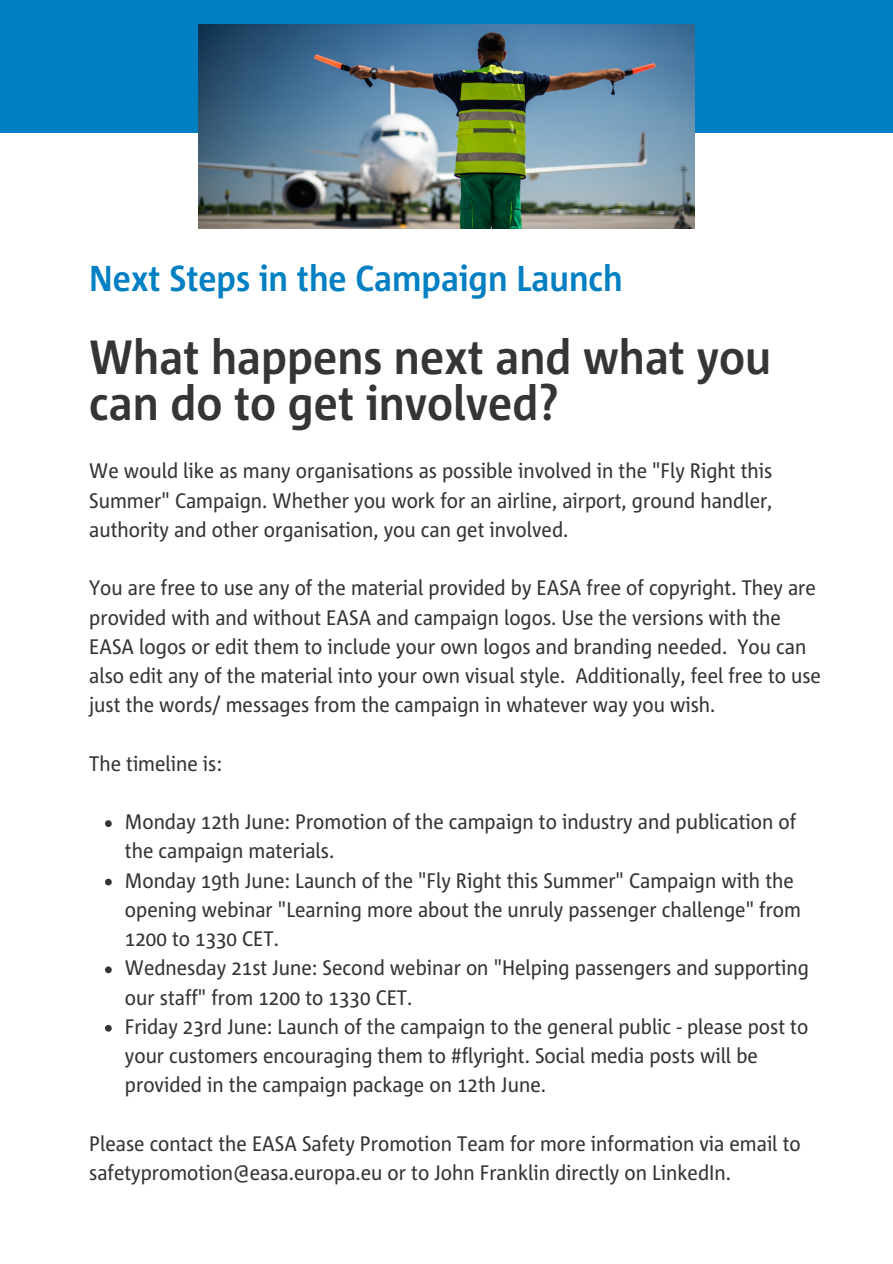
<style>
.page{position:relative;width:893px;height:1264px;background:#fff}
.page>*{position:absolute;margin:0;border:0;box-sizing:border-box;transform-origin:0 0}
.t1{font:700 48px/46px "Corpid E1 s S Cd";color:#353537}
.t2{font:700 36px "Corpid E1 s S Cd";color:#007fc2}
.t3{font:21px/29.2px "Corpid E1 s S Cd";color:#353537}
</style>
<div class="page">
<div style="left:0;top:0;width:892px;height:133px;background:#007fc2"></div>
<svg style="left:105px;top:820px;width:7px;height:7px"></svg>
<svg style="left:105px;top:878px;width:7px;height:7px"></svg>
<svg style="left:105px;top:966px;width:7px;height:7px"></svg>
<svg style="left:105px;top:1024px;width:7px;height:7px"></svg>
<img style="left:199px;top:24px;width:495px;height:205px">
<p class="t2" style="left:89px;top:255px;width:535px">Next Steps in the Campaign Launch</p>
<p class="t1" style="left:89px;top:333px;width:683px">What happens next and what you can do to get involved?</p>
<p class="t3" style="left:89px;top:456px;width:684px;text-align:justify">We would like as many organisations as possible involved in the "Fly Right this Summer" Campaign. Whether you work for an airline, airport, ground handler, authority and other organisation, you can get involved.</p>
<p class="t3" style="left:89px;top:572px;width:733px">You are free to use any of the material provided by EASA free of copyright. They are provided with and without EASA and campaign logos. Use the versions with the EASA logos or edit them to include your own logos and branding needed. You can also edit any of the material into your own visual style. Additionally, feel free to use just the words/ messages from the campaign in whatever way you wish.</p>
<p class="t3" style="left:89px;top:748px;width:134px">The timeline is:</p>
<p class="t3" style="left:125px;top:806px;width:672px">Monday 12th June: Promotion of the campaign to industry and publication of the campaign materials.</p>
<p class="t3" style="left:125px;top:865px;width:677px">Monday 19th June: Launch of the "Fly Right this Summer" Campaign with the opening webinar "Learning more about the unruly passenger challenge" from<br>1200 to 1330 CET.</p>
<p class="t3" style="left:125px;top:952px;width:685px">Wednesday 21st June: Second webinar on "Helping passengers and supporting our staff" from 1200 to 1330 CET.</p>
<p class="t3" style="left:125px;top:1011px;width:684px">Friday 23rd June: Launch of the campaign to the general public - please post to your customers encouraging them to #flyright. Social media posts will be provided in the campaign package on 12th June.</p>
<p class="t3" style="left:89px;top:1128px;width:713px">Please contact the EASA Safety Promotion Team for more information via email to safetypromotion@easa.europa.eu or to John Franklin directly on LinkedIn.</p>
</div>
